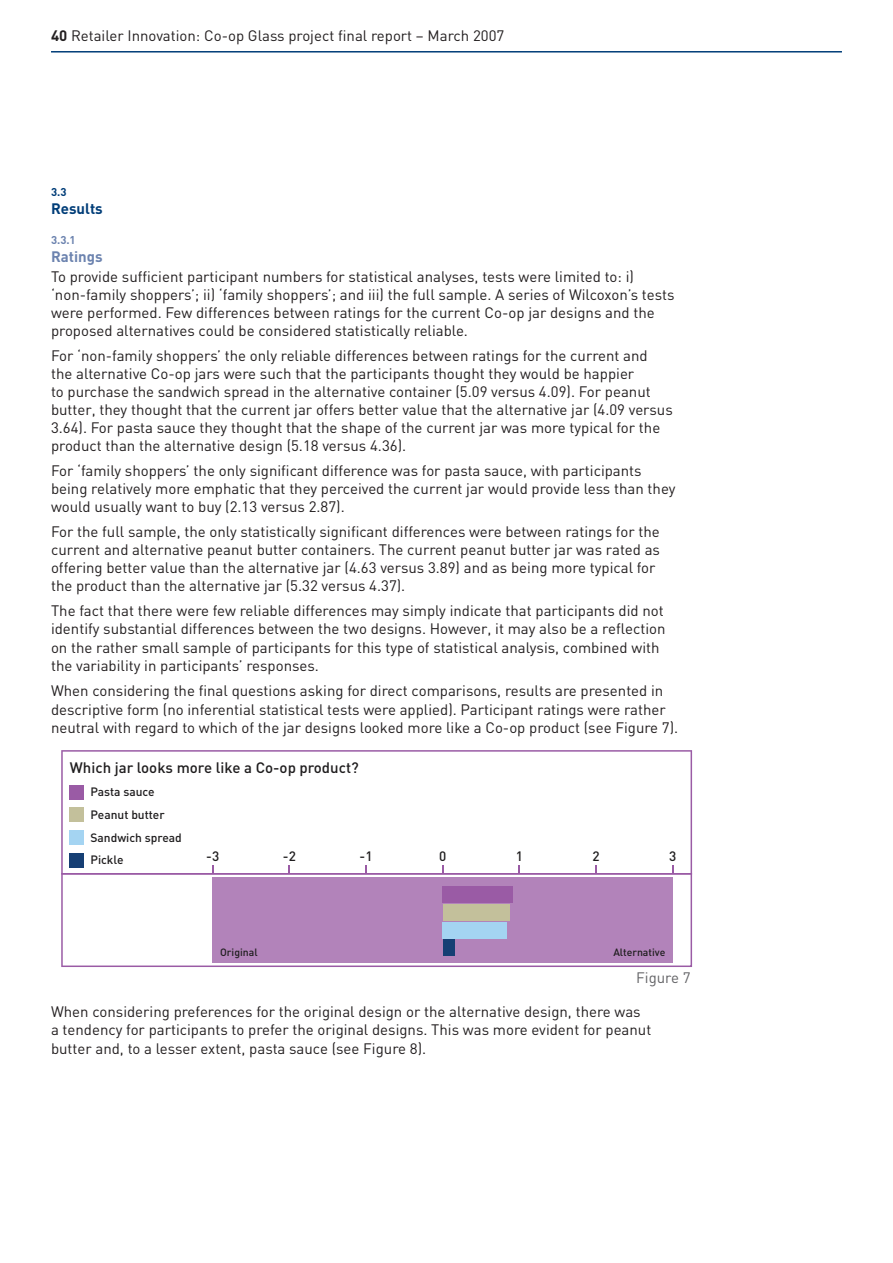
<style>
.page{position:relative;width:893px;height:1263px;background:#fff}
.page>*{position:absolute;margin:0;border:0;box-sizing:border-box;transform-origin:0 0}
.t1{font:15px/18px "DIN";color:#231f20}
.t2{font:500 15px "DIN";color:#1f1d1e}
.t3{font:700 15px "DIN";color:#003d78}
.t4{font:700 15px "DIN";color:#6c83af}
.t5{font:15px "DIN";color:#636366}
.t6{font:500 13.5px "DIN";color:#1f1d1e}
.t7{font:500 12px "DIN";color:#1f1d1e}
.t8{font:700 11.25px "DIN";color:#6c83af}
.t9{font:700 11.25px "DIN";color:#003d78}
.t10{font:500 10.5px "DIN";color:#1f1d1e}
.s1{font-weight:700}
</style>
<div class="page">
<hr style="left:51px;top:51px;width:791px;height:2px;background:#003d78">
<svg style="left:61px;top:874px;width:631px;height:93px;fill:#b283ba"></svg>
<div style="left:443px;top:887px;width:70px;height:16px;background:#9a5ba5"></div>
<div style="left:443px;top:904px;width:66px;height:17px;background:#c3c09b"></div>
<div style="left:443px;top:922px;width:64px;height:16px;background:#a4d4f2"></div>
<div style="left:443px;top:940px;width:11px;height:16px;background:#163f74"></div>
<svg style="left:61px;top:750px;width:631px;height:124px"></svg>
<svg style="left:365px;top:865px;width:2px;height:9px"></svg>
<svg style="left:442px;top:865px;width:2px;height:9px"></svg>
<svg style="left:595px;top:865px;width:2px;height:9px"></svg>
<svg style="left:672px;top:865px;width:2px;height:9px"></svg>
<div style="left:69px;top:853px;width:15px;height:15px;background:#163f74"></div>
<div style="left:69px;top:830px;width:15px;height:15px;background:#a4d4f2"></div>
<div style="left:69px;top:807px;width:15px;height:15px;background:#c3c09b"></div>
<div style="left:69px;top:785px;width:15px;height:15px;background:#9a5ba5"></div>
<p class="t1" style="left:51px;top:26px;width:455px"><span class="s1">40</span> Retailer Innovation: Co-op Glass project final report – March 2007</p>
<p class="t9" style="left:51px;top:185px;width:17px">3.3</p>
<p class="t3" style="left:51px;top:199px;width:53px">Results</p>
<p class="t8" style="left:51px;top:233px;width:26px">3.3.1</p>
<p class="t4" style="left:51px;top:247px;width:53px">Ratings</p>
<p class="t1" style="left:51px;top:268px;width:625px">To provide sufficient participant numbers for statistical analyses, tests were limited to: i) ‘non-family shoppers’; ii) ‘family shoppers’; and iii) the full sample. A series of Wilcoxon’s tests were performed. Few differences between ratings for the current Co-op jar designs and the proposed alternatives could be considered statistically reliable.</p>
<p class="t1" style="left:51px;top:346px;width:623px">For ‘non-family shoppers’ the only reliable differences between ratings for the current and the alternative Co-op jars were such that the participants thought they would be happier<br>to purchase the sandwich spread in the alternative container (5.09 versus 4.09). For peanut butter, they thought that the current jar offers better value that the alternative jar (4.09 versus 3.64). For pasta sauce they thought that the shape of the current jar was more typical for the product than the alternative design (5.18 versus 4.36).</p>
<p class="t1" style="left:51px;top:461px;width:626px">For ‘family shoppers’ the only significant difference was for pasta sauce, with participants being relatively more emphatic that they perceived the current jar would provide less than they would usually want to buy (2.13 versus 2.87).</p>
<p class="t1" style="left:51px;top:522px;width:611px">For the full sample, the only statistically significant differences were between ratings for the current and alternative peanut butter containers. The current peanut butter jar was rated as offering better value than the alternative jar (4.63 versus 3.89) and as being more typical for the product than the alternative jar (5.32 versus 4.37).</p>
<p class="t1" style="left:51px;top:601px;width:616px;line-height:18.5px">The fact that there were few reliable differences may simply indicate that participants did not identify substantial differences between the two designs. However, it may also be a reflection on the rather small sample of participants for this type of statistical analysis, combined with the variability in participants’ responses.</p>
<p class="t1" style="left:51px;top:681px;width:629px;line-height:18.5px">When considering the final questions asking for direct comparisons, results are presented in descriptive form (no inferential statistical tests were applied). Participant ratings were rather neutral with regard to which of the jar designs looked more like a Co-op product (see Figure 7).</p>
<p class="t2" style="left:70px;top:758px;width:290px">Which jar looks more like a Co-op product?</p>
<p class="t7" style="left:90px;top:784px;width:66px">Pasta sauce</p>
<p class="t7" style="left:90px;top:807px;width:76px">Peanut butter</p>
<p class="t7" style="left:90px;top:830px;width:93px">Sandwich spread</p>
<p class="t7" style="left:90px;top:852px;width:35px">Pickle</p>
<p class="t6" style="left:206px;top:848px;width:14px">-3</p>
<p class="t6" style="left:283px;top:848px;width:14px">-2</p>
<p class="t6" style="left:360px;top:848px;width:14px">-1</p>
<p class="t6" style="left:439px;top:848px;width:9px">0</p>
<p class="t6" style="left:516px;top:848px;width:9px">1</p>
<p class="t6" style="left:593px;top:848px;width:9px">2</p>
<p class="t6" style="left:669px;top:848px;width:9px">3</p>
<p class="t10" style="left:220px;top:945px;width:39px">Original</p>
<p class="t10" style="left:613px;top:945px;width:54px">Alternative</p>
<p class="t5" style="left:636px;top:968px;width:56px">Figure 7</p>
<p class="t1" style="left:51px;top:1002px;width:602px;line-height:18.5px">When considering preferences for the original design or the alternative design, there was a tendency for participants to prefer the original designs. This was more evident for peanut butter and, to a lesser extent, pasta sauce (see Figure 8).</p>
</div>
